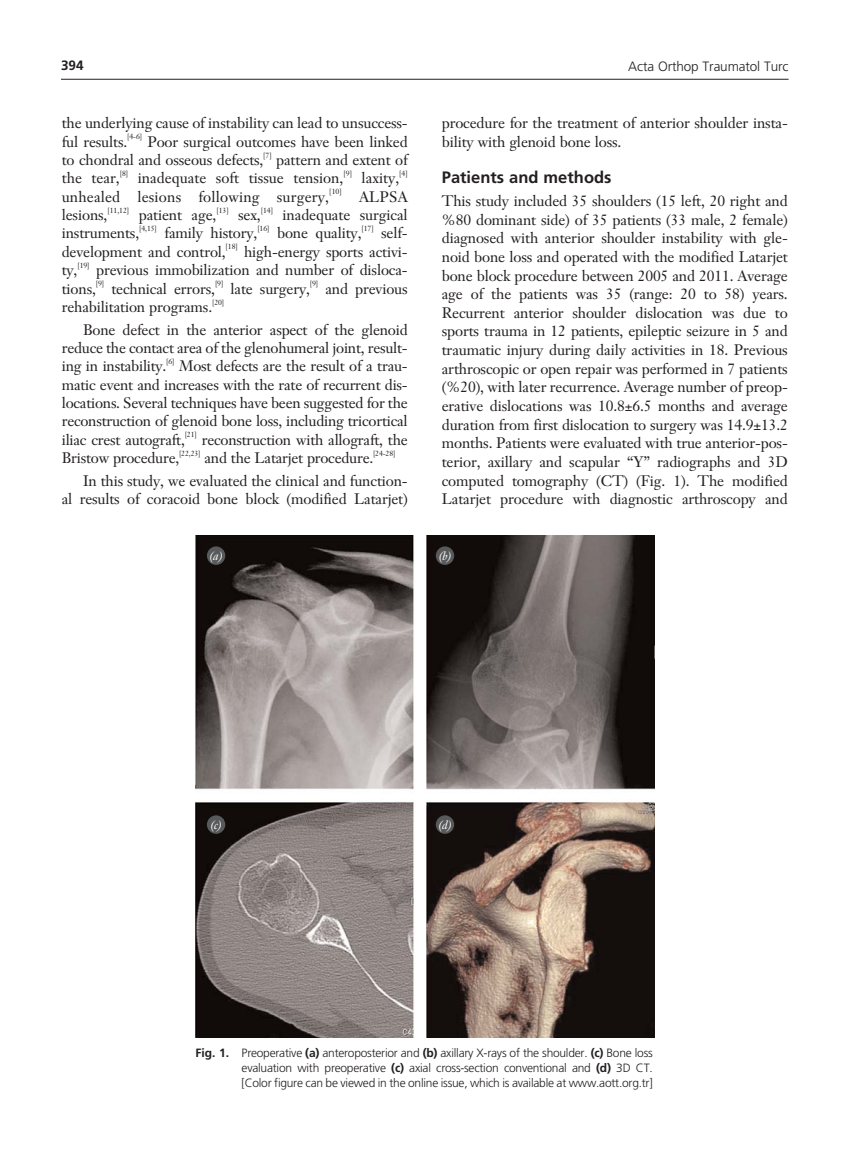
<style>
.page{position:relative;width:851px;height:1149px;background:#fff}
.page>*{position:absolute;margin:0;border:0;box-sizing:border-box;transform-origin:0 0}
.t1{font:700 16.5px "Frutiger";color:#231f20}
.t2{font:15px/18.6px "Janson Text";letter-spacing:-.01em;color:#231f20}
.t3{font:15px "Janson Text";letter-spacing:.01em;color:#231f20}
.t4{font:300 13.5px "Frutiger";letter-spacing:-.01em;color:#231f20}
.t5{font:700 13.5px "Frutiger";color:#231f20}
.t6{font:300 12px/15px "Frutiger";letter-spacing:-.02em;color:#231f20;text-align:justify}
.t7{font:italic 12px "Janson Text";color:#fff}
.t8{font:7.5px "Janson Text";letter-spacing:-.01em;color:#231f20}
.s1{font-weight:700}
</style>
<div class="page">
<hr style="left:61px;top:79px;width:727px;height:1px;background:#231f20">
<img style="left:195px;top:535px;width:459px;height:502px">
<div style="left:207px;top:546px;width:18px;height:18px;background:#58595b;border-radius:50%"></div>
<div style="left:436px;top:546px;width:18px;height:18px;background:#58595b;border-radius:50%"></div>
<div style="left:207px;top:815px;width:18px;height:18px;background:#58595b;border-radius:50%"></div>
<div style="left:436px;top:815px;width:18px;height:18px;background:#58595b;border-radius:50%"></div>
<p class="t5" style="left:61px;top:60px;width:24px">394</p>
<p class="t4" style="left:628px;top:61px;width:162px">Acta Orthop Traumatol Turc</p>
<p class="t2" style="left:62px;top:115px;width:347px">the underlying cause of instability can lead to unsuccess&shy;ful results.</p>
<p class="t8" style="left:127px;top:133px;width:17px">[4-6]</p>
<p class="t2" style="left:62px;top:134px;width:347px;text-indent:86px">Poor surgical outcomes have been linked to chondral and osseous defects,</p>
<p class="t8" style="left:263px;top:152px;width:10px">[7]</p>
<p class="t2" style="left:276px;top:152px;width:133px">pattern and extent of</p>
<p class="t2" style="left:62px;top:170px;width:59px">the tear,</p>
<p class="t8" style="left:120px;top:170px;width:10px">[8]</p>
<p class="t2" style="left:138px;top:170px;width:207px">inadequate soft tissue tension,</p>
<p class="t8" style="left:343px;top:170px;width:10px">[9]</p>
<p class="t2" style="left:361px;top:170px;width:39px">laxity,</p>
<p class="t8" style="left:399px;top:170px;width:10px">[4]</p>
<p class="t3" style="left:62px;top:190px;width:269px">unhealed lesions following surgery,</p>
<p class="t8" style="left:329px;top:188px;width:14px">[10]</p>
<p class="t2" style="left:359px;top:189px;width:50px">ALPSA</p>
<p class="t2" style="left:62px;top:207px;width:47px">lesions,</p>
<p class="t8" style="left:107px;top:207px;width:23px">[11,12]</p>
<p class="t2" style="left:139px;top:207px;width:79px">patient age,</p>
<p class="t8" style="left:216px;top:207px;width:14px">[13]</p>
<p class="t8" style="left:261px;top:207px;width:14px">[14]</p>
<p class="t2" style="left:282px;top:207px;width:127px">inadequate surgical</p>
<p class="t2" style="left:238px;top:207px;width:24px">sex,</p>
<p class="t2" style="left:62px;top:225px;width:79px">instruments,</p>
<p class="t8" style="left:139px;top:225px;width:19px">[4,15]</p>
<p class="t2" style="left:164px;top:225px;width:94px">family history,</p>
<p class="t8" style="left:257px;top:225px;width:14px">[16]</p>
<p class="t2" style="left:277px;top:225px;width:86px">bone quality,</p>
<p class="t8" style="left:361px;top:225px;width:14px">[17]</p>
<p class="t2" style="left:381px;top:225px;width:28px">self-</p>
<p class="t2" style="left:62px;top:244px;width:165px">development and control,</p>
<p class="t8" style="left:226px;top:244px;width:14px">[18]</p>
<p class="t2" style="left:244px;top:244px;width:165px">high-energy sports activi-</p>
<p class="t2" style="left:62px;top:262px;width:17px">ty,</p>
<p class="t8" style="left:77px;top:262px;width:14px">[19]</p>
<p class="t2" style="left:96px;top:262px;width:313px">previous immobilization and number of disloca-</p>
<p class="t2" style="left:62px;top:280px;width:36px">tions,</p>
<p class="t8" style="left:96px;top:280px;width:10px">[9]</p>
<p class="t2" style="left:111px;top:280px;width:105px">technical errors,</p>
<p class="t8" style="left:215px;top:280px;width:10px">[9]</p>
<p class="t2" style="left:230px;top:280px;width:81px">late surgery,</p>
<p class="t8" style="left:310px;top:280px;width:10px">[9]</p>
<p class="t2" style="left:325px;top:280px;width:84px">and previous</p>
<p class="t2" style="left:62px;top:299px;width:152px">rehabilitation programs.</p>
<p class="t8" style="left:212px;top:299px;width:14px">[20]</p>
<p class="t2" style="left:62px;top:322px;width:347px;text-align:justify;text-indent:21px">Bone defect in the anterior aspect of the glenoid reduce the contact area of the glenohumeral joint, result&shy;ing in instability.</p>
<p class="t8" style="left:166px;top:358px;width:10px">[6]</p>
<p class="t2" style="left:62px;top:358px;width:347px;text-align:justify;text-indent:117px">Most defects are the result of a trau&shy;matic event and increases with the rate of recurrent dis&shy;locations. Several techniques have been suggested for the reconstruction of glenoid bone loss, including tricortical iliac crest autograft,</p>
<p class="t8" style="left:185px;top:431px;width:14px">[21]</p>
<p class="t2" style="left:202px;top:432px;width:207px">reconstruction with allograft, the</p>
<p class="t2" style="left:62px;top:450px;width:119px">Bristow procedure,</p>
<p class="t8" style="left:179px;top:450px;width:23px">[22,23]</p>
<p class="t2" style="left:204px;top:450px;width:170px">and the Latarjet procedure.</p>
<p class="t8" style="left:373px;top:450px;width:24px">[24-28]</p>
<p class="t2" style="left:62px;top:473px;width:347px;text-align:right">In this study, we evaluated the clinical and function-<br>al results of coracoid bone block (modified Latarjet)</p>
<p class="t2" style="left:442px;top:115px;width:347px">procedure for the treatment of anterior shoulder insta&shy;bility with glenoid bone loss.</p>
<p class="t1" style="left:442px;top:171px;width:171px">Patients and methods</p>
<p class="t2" style="left:442px;top:193px;width:347px;text-align:justify">This study included 35 shoulders (15 left, 20 right and %80 dominant side) of 35 patients (33 male, 2 female) diagnosed with anterior shoulder instability with gle&shy;noid bone loss and operated with the modified Latarjet bone block procedure between 2005 and 2011. Average age of the patients was 35 (range: 20 to 58) years.<br>Recurrent anterior shoulder dislocation was due to sports trauma in 12 patients, epileptic seizure in 5 and traumatic injury during daily activities in 18. Previous arthroscopic or open repair was performed in 7 patients (%20), with later recurrence. Average number of preop&shy;erative dislocations was 10.8±6.5 months and average duration from first dislocation to surgery was 14.9±13.2 months. Patients were evaluated with true anterior-pos&shy;terior, axillary and scapular “Y” radiographs and 3D computed tomography (CT) (Fig. 1). The modified Latarjet procedure with diagnostic arthroscopy and</p>
<p class="t7" style="left:209px;top:551px;width:15px">(a)</p>
<p class="t7" style="left:438px;top:551px;width:15px">(b)</p>
<p class="t7" style="left:210px;top:819px;width:13px">(c)</p>
<p class="t7" style="left:438px;top:819px;width:15px">(d)</p>
<p class="t6" style="left:241px;top:1045px;width:412px;text-indent:-46px"><span class="s1">Fig. 1.</span> Preoperative <span class="s1">(a)</span> anteroposterior and <span class="s1">(b)</span> axillary X-rays of the shoulder. <span class="s1">(c)</span> Bone loss evaluation with preoperative <span class="s1">(c)</span> axial cross-section conventional and <span class="s1">(d)</span> 3D CT. [Color figure can be viewed in the online issue, which is available at www.aott.org.tr]</p>
</div>
